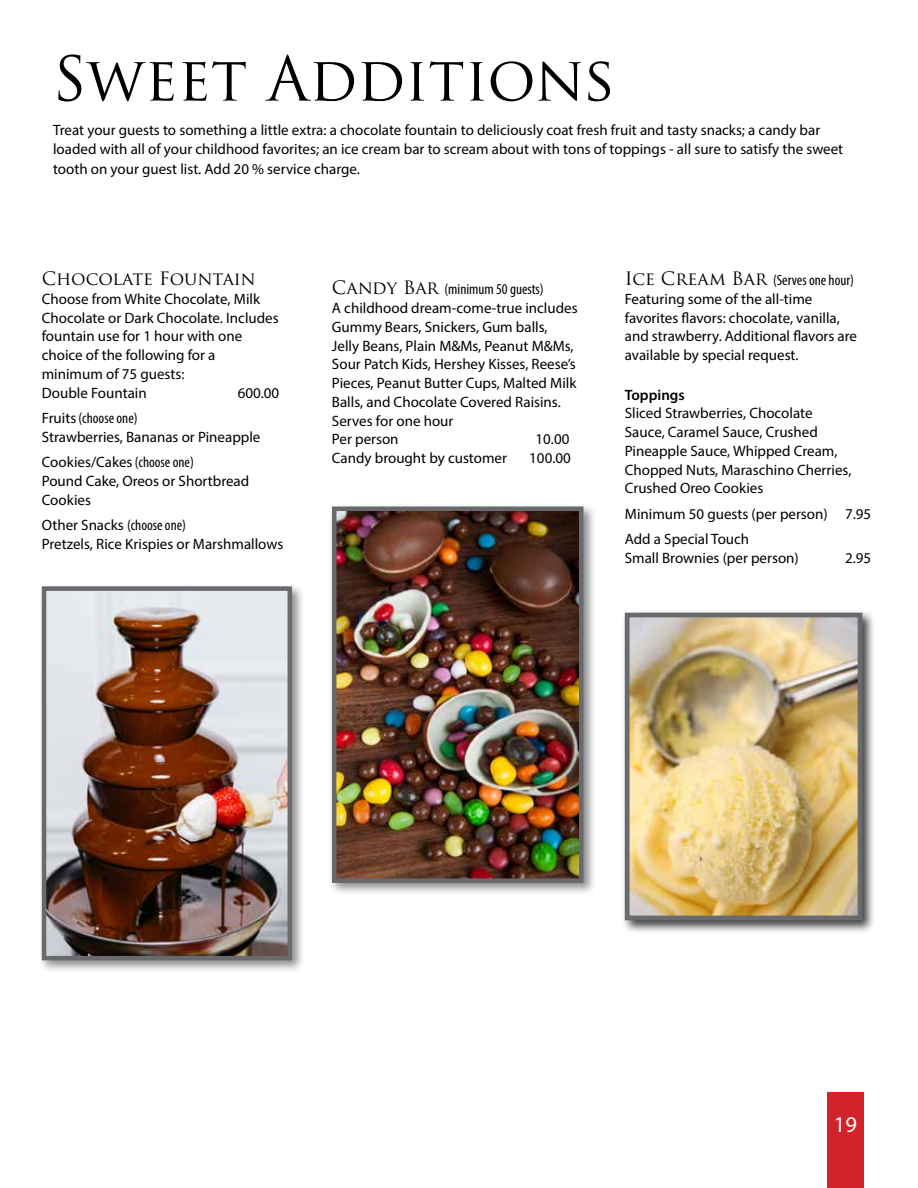
<style>
.page{position:relative;width:918px;height:1188px;background:#fff}
.page>*{position:absolute;margin:0;border:0;box-sizing:border-box;transform-origin:0 0}
.t1{font:60px "Trajan Pro";color:#000}
.t2{font:22.5px "Myriad Pro";color:#fff}
.t3{font:18px "Trajan Pro";color:#000}
.t4{font:15px/18.8px "Myriad Pro";color:#000}
.t5{font:15px/18.8px "Myriad Variable Concept";color:#000}
.t6{font:condensed 15px "Myriad Pro";color:#000}
.t7{font:600 15px "Myriad Pro";color:#000}
.s1{font-stretch:condensed}
.s2{font-family:"Trajan Pro";font-size:18px}
.s3{font-family:"Trajan Pro";font-stretch:normal;font-size:18px}
</style>
<div class="page">
<div style="left:827px;top:1092px;width:37px;height:96px;background:#d2232a"></div>
<div style="left:38px;top:583px;width:267px;height:390px;background:#696a6d;opacity:.75"></div>
<img style="left:47px;top:591px;width:240px;height:364px">
<div style="left:42px;top:586px;width:250px;height:374px;border:4px solid #696a6d"></div>
<div style="left:328px;top:503px;width:268px;height:393px;background:#696a6d;opacity:.75"></div>
<img style="left:337px;top:512px;width:242px;height:366px">
<div style="left:332px;top:507px;width:252px;height:376px;border:4px solid #696a6d"></div>
<div style="left:621px;top:609px;width:255px;height:325px;background:#000;opacity:.75"></div>
<img style="left:631px;top:619px;width:225px;height:295px">
<div style="left:625px;top:613px;width:237px;height:307px;border:5px solid #696a6d"></div>
<h1 class="t1" style="left:52px;top:41px;width:565px">Sweet Additions</h1>
<p class="t4" style="left:53px;top:120px;width:792px;line-height:19.5px">Treat your guests to something a little extra: a chocolate fountain to deliciously coat fresh fruit and tasty snacks; a candy bar loaded with all of your childhood favorites; an ice cream bar to scream about with tons of toppings - all sure to satisfy the sweet tooth on your guest list. Add 20 % service charge.</p>
<p class="t3" style="left:42px;top:267px;width:215px">Chocolate Fountain</p>
<p class="t4" style="left:42px;top:289px;width:238px">Choose from White Chocolate, Milk<br>Chocolate or Dark Chocolate. Includes fountain use for 1 hour with one choice of the following for a minimum of 75 guests:<br>Double Fountain</p>
<p class="t4" style="left:238px;top:383px;width:43px">600.00</p>
<p class="t4" style="left:42px;top:408px;width:220px">Fruits <span class="s1">(choose one)<br></span>Strawberries, Bananas or Pineapple</p>
<p class="t4" style="left:42px;top:453px;width:209px">Cookies/Cakes <span class="s1">(choose one)<br></span>Pound Cake, Oreos or Shortbread<br>Cookies</p>
<p class="t4" style="left:42px;top:516px;width:243px">Other Snacks <span class="s1">(choose one)<br></span>Pretzels, Rice Krispies or Marshmallows</p>
<p class="t4" style="left:332px;top:280px;width:247px"><span class="s2">Candy Bar</span> <span class="s1">(minimum 50 guests)<br></span>A childhood dream-come-true includes<br>Gummy Bears, Snickers, Gum balls,<br>Jelly Beans, Plain M&amp;Ms, Peanut M&amp;Ms,<br>Sour Patch Kids, Hershey Kisses, Reese’s<br>Pieces, Peanut Butter Cups, Malted Milk<br>Balls, and Chocolate Covered Raisins.<br>Serves for one hour<br>Per person</p>
<p class="t4" style="left:536px;top:430px;width:35px">10.00</p>
<p class="t4" style="left:332px;top:449px;width:177px">Candy brought by customer</p>
<p class="t4" style="left:529px;top:449px;width:43px">100.00</p>
<p class="t6" style="left:625px;top:271px;width:231px"><span class="s3">Ice Cream Bar</span> (Serves one hour)</p>
<p class="t5" style="left:625px;top:289px;width:234px">Featuring some of the all-time favorites flavors: chocolate, vanilla, and strawberry. Additional flavors are available by special request.</p>
<p class="t7" style="left:625px;top:386px;width:61px">Toppings</p>
<p class="t4" style="left:625px;top:404px;width:228px">Sliced Strawberries, Chocolate<br>Sauce, Caramel Sauce, Crushed<br>Pineapple Sauce, Whipped Cream,<br>Chopped Nuts, Maraschino Cherries,<br>Crushed Oreo Cookies</p>
<p class="t4" style="left:625px;top:501px;width:248px;line-height:25.5px">Minimum 50 guests (per person) 7.95<br>Add a Special Touch</p>
<p class="t4" style="left:625px;top:549px;width:176px">Small Brownies (per person)</p>
<p class="t4" style="left:845px;top:549px;width:28px">2.95</p>
<h2 class="t2" style="left:834px;top:1111px;width:25px">19</h2>
</div>
